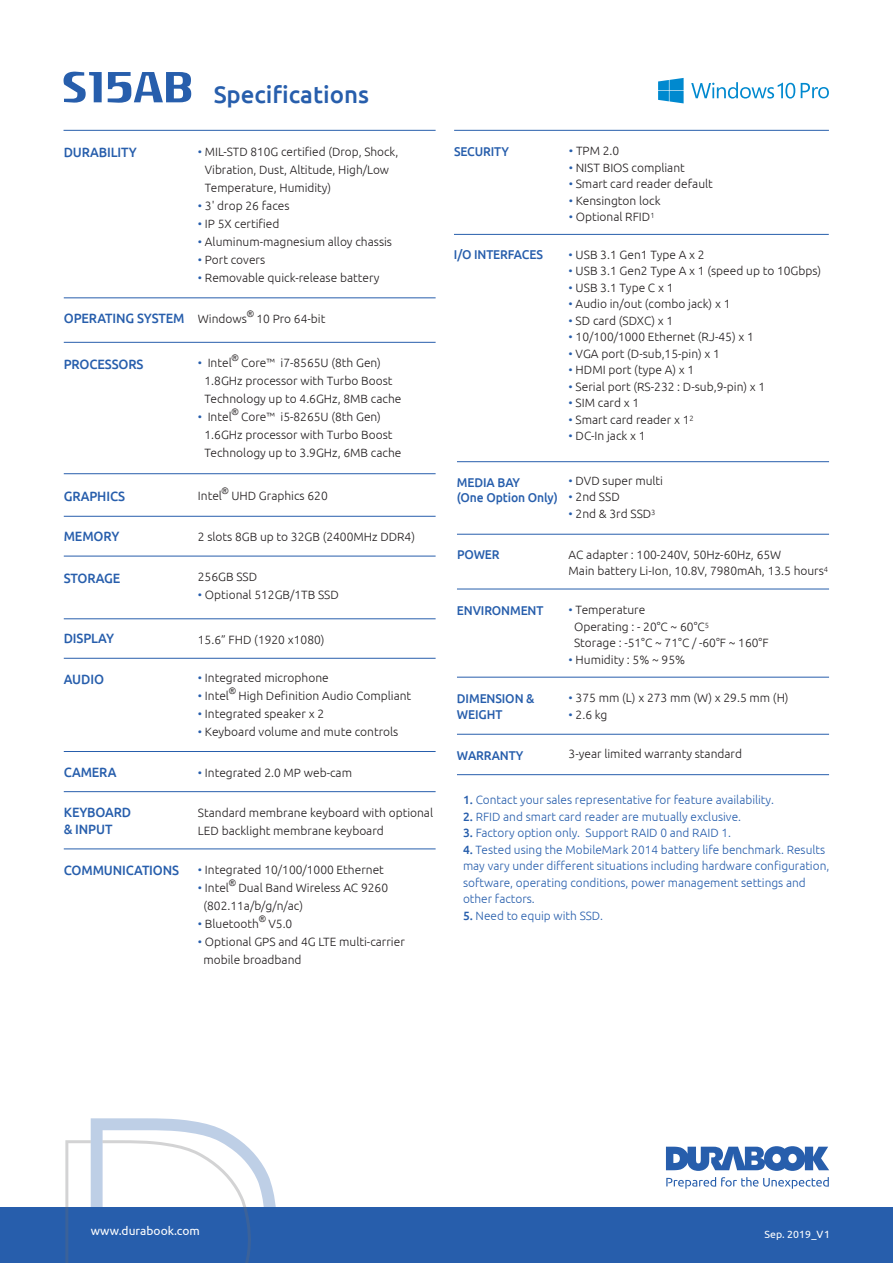
<style>
.page{position:relative;width:893px;height:1263px;background:#fff}
.page>*{position:absolute;margin:0;border:0;box-sizing:border-box;transform-origin:0 0}
.t1{font:500 24px "Ubuntu";color:#275eac}
.t2{font:500 13.5px/16.5px "Ubuntu";letter-spacing:-.01em;color:#275eac;scale:.95 1}
.t3{font:500 12.75px/15px "Ubuntu";letter-spacing:-.01em;color:#275eac;scale:.95 1}
.t4{font:300 12px/18px "Ubuntu";color:#231f20}
.t5{font:300 12px/16.5px "Ubuntu";color:#275eac}
.t6{font:12px "Ubuntu";color:#fff}
.t7{font:10.5px "Ubuntu";color:#fff}
.t8{font:9px "Arial";color:#231f20}
.s1{color:#275eac}
.s2{font-weight:300;font-size:12px;color:#231f20}
.s3{font-weight:500}
</style>
<div class="page">
<svg style="left:666px;top:1146px;width:163px;height:25px"></svg>
<svg style="left:666px;top:1177px;width:163px;height:12px"></svg>
<svg style="left:801px;top:83px;width:28px;height:15px"></svg>
<svg style="left:658px;top:78px;width:26px;height:25px"></svg>
<svg style="left:691px;top:82px;width:104px;height:17px"></svg>
<hr style="left:64px;top:130px;width:372px;height:1px;background:#275eac">
<hr style="left:64px;top:298px;width:372px;height:1px;background:#275eac">
<hr style="left:64px;top:473px;width:372px;height:1px;background:#275eac">
<hr style="left:64px;top:516px;width:372px;height:1px;background:#275eac">
<hr style="left:64px;top:618px;width:372px;height:1px;background:#275eac">
<hr style="left:64px;top:658px;width:372px;height:1px;background:#275eac">
<hr style="left:64px;top:751px;width:372px;height:1px;background:#275eac">
<hr style="left:64px;top:342px;width:372px;height:1px;background:#275eac">
<div style="left:0;top:1208px;width:893px;height:55px;background:#275eac"></div>
<hr style="left:454px;top:234px;width:375px;height:1px;background:#275eac">
<hr style="left:457px;top:461px;width:372px;height:1px;background:#275eac">
<hr style="left:457px;top:534px;width:372px;height:1px;background:#275eac">
<hr style="left:457px;top:589px;width:372px;height:1px;background:#275eac">
<hr style="left:457px;top:677px;width:372px;height:1px;background:#275eac">
<hr style="left:457px;top:734px;width:372px;height:1px;background:#275eac">
<hr style="left:457px;top:774px;width:372px;height:1px;background:#275eac">
<hr style="left:64px;top:849px;width:372px;height:1px;background:#275eac">
<hr style="left:454px;top:130px;width:375px;height:1px;background:#275eac">
<hr style="left:64px;top:556px;width:372px;height:1px;background:#275eac">
<hr style="left:64px;top:791px;width:372px;height:1px;background:#275eac">
<svg style="left:64px;top:72px;width:38px;height:31px"></svg>
<svg style="left:108px;top:72px;width:83px;height:31px"></svg>
<svg style="left:65px;top:1118px;width:211px;height:145px"></svg>
<p class="t2" style="left:64px;top:143px;width:78px">DURABILITY</p>
<h1 class="t1" style="left:214px;top:79px;width:157px">Specifications</h1>
<p class="t4" style="left:205px;top:142px;width:195px;text-indent:-7px"><span class="s1">•</span> MIL-STD 810G certified (Drop, Shock,<br>Vibration, Dust, Altitude, High/Low<br>Temperature, Humidity)</p>
<p class="t4" style="left:198px;top:196px;width:93px"><span class="s1">•</span> 3' drop 26 faces</p>
<p class="t4" style="left:198px;top:214px;width:83px"><span class="s1">•</span> IP 5X certified</p>
<p class="t4" style="left:198px;top:232px;width:196px"><span class="s1">•</span> Aluminum-magnesium alloy chassis</p>
<p class="t4" style="left:198px;top:250px;width:69px"><span class="s1">•</span> Port covers</p>
<p class="t4" style="left:198px;top:268px;width:183px"><span class="s1">•</span> Removable quick-release battery</p>
<p class="t2" style="left:64px;top:309px;width:194px">OPERATING SYSTEM <span class="s2">Windows</span></p>
<p class="t8" style="left:247px;top:307px;width:8px">®</p>
<p class="t4" style="left:256px;top:309px;width:70px">10 Pro 64-bit</p>
<p class="t2" style="left:64px;top:355px;width:85px">PROCESSORS</p>
<p class="t4" style="left:198px;top:354px;width:35px"><span class="s1">•</span> Intel</p>
<p class="t8" style="left:232px;top:352px;width:8px">®</p>
<p class="t4" style="left:204px;top:354px;width:198px;text-indent:37px">Core™ i7-8565U (8th Gen)<br>1.8GHz processor with Turbo Boost<br>Technology up to 4.6GHz, 8MB cache</p>
<p class="t4" style="left:198px;top:408px;width:35px"><span class="s1">•</span> Intel</p>
<p class="t8" style="left:232px;top:406px;width:8px">®</p>
<p class="t4" style="left:204px;top:408px;width:198px;text-indent:37px">Core™ i5-8265U (8th Gen)<br>1.6GHz processor with Turbo Boost<br>Technology up to 3.9GHz, 6MB cache</p>
<p class="t2" style="left:64px;top:488px;width:66px">GRAPHICS</p>
<p class="t4" style="left:198px;top:487px;width:26px">Intel</p>
<p class="t8" style="left:222px;top:485px;width:8px">®</p>
<p class="t4" style="left:231px;top:487px;width:98px">UHD Graphics 620</p>
<p class="t2" style="left:64px;top:527px;width:60px">MEMORY</p>
<p class="t4" style="left:198px;top:528px;width:219px">2 slots 8GB up to 32GB (2400MHz DDR4)</p>
<p class="t2" style="left:64px;top:570px;width:61px">STORAGE</p>
<p class="t4" style="left:198px;top:568px;width:61px">256GB SSD</p>
<p class="t4" style="left:198px;top:586px;width:142px"><span class="s1">•</span> Optional 512GB/1TB SSD</p>
<p class="t2" style="left:64px;top:630px;width:54px">DISPLAY</p>
<p class="t4" style="left:198px;top:630px;width:128px">15.6” FHD (1920 x1080)</p>
<p class="t2" style="left:64px;top:670px;width:44px">AUDIO</p>
<p class="t4" style="left:198px;top:668px;width:132px"><span class="s1">•</span> Integrated microphone</p>
<p class="t4" style="left:198px;top:686px;width:33px"><span class="s1">•</span> Intel</p>
<p class="t8" style="left:229px;top:685px;width:8px">®</p>
<p class="t4" style="left:238px;top:686px;width:174px">High Definition Audio Compliant</p>
<p class="t4" style="left:198px;top:704px;width:128px"><span class="s1">•</span> Integrated speaker x 2</p>
<p class="t4" style="left:198px;top:722px;width:202px"><span class="s1">•</span> Keyboard volume and mute controls</p>
<p class="t4" style="left:198px;top:763px;width:156px"><span class="s1">•</span> Integrated 2.0 MP web-cam</p>
<p class="t2" style="left:64px;top:763px;width:57px">CAMERA</p>
<p class="t2" style="left:64px;top:804px;width:73px">KEYBOARD &amp; INPUT</p>
<p class="t4" style="left:198px;top:803px;width:237px">Standard membrane keyboard with optional<br>LED backlight membrane keyboard</p>
<p class="t2" style="left:64px;top:861px;width:123px">COMMUNICATIONS</p>
<p class="t4" style="left:198px;top:860px;width:188px"><span class="s1">•</span> Integrated 10/100/1000 Ethernet</p>
<p class="t4" style="left:198px;top:878px;width:33px"><span class="s1">•</span> Intel</p>
<p class="t8" style="left:229px;top:877px;width:8px">®</p>
<p class="t4" style="left:203px;top:878px;width:186px;text-indent:35px">Dual Band Wireless AC 9260 (802.11a/b/g/n/ac)</p>
<p class="t4" style="left:198px;top:914px;width:63px"><span class="s1">•</span> Bluetooth</p>
<p class="t8" style="left:259px;top:913px;width:8px">®</p>
<p class="t4" style="left:268px;top:914px;width:25px">V5.0</p>
<p class="t4" style="left:203px;top:932px;width:203px;text-indent:-6px"><span class="s1">•</span> Optional GPS and 4G LTE multi-carrier mobile broadband</p>
<p class="t3" style="left:454px;top:144px;width:59px">SECURITY</p>
<p class="t4" style="left:569px;top:142px;width:52px"><span class="s1">•</span> TPM 2.0</p>
<p class="t4" style="left:569px;top:158px;width:118px"><span class="s1">•</span> NIST BIOS compliant</p>
<p class="t4" style="left:569px;top:175px;width:146px"><span class="s1">•</span> Smart card reader default</p>
<p class="t4" style="left:569px;top:191px;width:93px"><span class="s1">•</span> Kensington lock</p>
<p class="t4" style="left:569px;top:208px;width:87px"><span class="s1">•</span> Optional RFID<sup>1</sup></p>
<p class="t3" style="left:454px;top:247px;width:95px">I/O INTERFACES</p>
<p class="t4" style="left:569px;top:245px;width:138px"><span class="s1">•</span> USB 3.1 Gen1 Type A x 2</p>
<p class="t4" style="left:569px;top:262px;width:254px"><span class="s1">•</span> USB 3.1 Gen2 Type A x 1 (speed up to 10Gbps)</p>
<p class="t4" style="left:569px;top:278px;width:106px"><span class="s1">•</span> USB 3.1 Type C x 1</p>
<p class="t4" style="left:569px;top:295px;width:163px"><span class="s1">•</span> Audio in/out (combo jack) x 1</p>
<p class="t4" style="left:569px;top:311px;width:106px"><span class="s1">•</span> SD card (SDXC) x 1</p>
<p class="t4" style="left:569px;top:328px;width:187px"><span class="s1">•</span> 10/100/1000 Ethernet (RJ-45) x 1</p>
<p class="t4" style="left:569px;top:344px;width:153px"><span class="s1">•</span> VGA port (D-sub,15-pin) x 1</p>
<p class="t4" style="left:569px;top:361px;width:127px"><span class="s1">•</span> HDMI port (type A) x 1</p>
<p class="t4" style="left:569px;top:377px;width:198px"><span class="s1">•</span> Serial port (RS-232 : D-sub,9-pin) x 1</p>
<p class="t4" style="left:569px;top:394px;width:72px"><span class="s1">•</span> SIM card x 1</p>
<p class="t4" style="left:569px;top:410px;width:127px"><span class="s1">•</span> Smart card reader x 1<sup>2</sup></p>
<p class="t4" style="left:569px;top:427px;width:79px"><span class="s1">•</span> DC-In jack x 1</p>
<p class="t3" style="left:457px;top:474px;width:108px">MEDIA BAY<br>(One Option Only)</p>
<p class="t4" style="left:569px;top:471px;width:96px"><span class="s1">•</span> DVD super multi</p>
<p class="t4" style="left:569px;top:488px;width:53px"><span class="s1">•</span> 2nd SSD</p>
<p class="t4" style="left:569px;top:504px;width:88px"><span class="s1">•</span> 2nd &amp; 3rd SSD<sup>3</sup></p>
<p class="t3" style="left:457px;top:547px;width:46px">POWER</p>
<p class="t3" style="left:457px;top:602px;width:93px">ENVIRONMENT</p>
<p class="t4" style="left:569px;top:546px;width:261px;line-height:16.5px">AC adapter : 100-240V, 50Hz-60Hz, 65W<br>Main battery Li-Ion, 10.8V, 7980mAh, 13.5 hours<sup>4</sup></p>
<p class="t4" style="left:574px;top:601px;width:196px;line-height:16.5px;text-indent:-5px"><span class="s1">•</span> Temperature<br>Operating : - 20°C ~ 60°C<sup>5<br></sup>Storage : -51°C ~ 71°C / -60°F ~ 160°F</p>
<p class="t4" style="left:569px;top:650px;width:118px"><span class="s1">•</span> Humidity : 5% ~ 95%</p>
<p class="t3" style="left:457px;top:689px;width:83px;line-height:16.5px">DIMENSION &amp;<br>WEIGHT</p>
<p class="t4" style="left:569px;top:689px;width:222px"><span class="s1">•</span> 375 mm (L) x 273 mm (W) x 29.5 mm (H)</p>
<p class="t4" style="left:569px;top:705px;width:40px"><span class="s1">•</span> 2.6 kg</p>
<p class="t3" style="left:457px;top:747px;width:72px">WARRANTY</p>
<p class="t4" style="left:569px;top:744px;width:175px">3-year limited warranty standard</p>
<p class="t5" style="left:463px;top:791px;width:312px"><span class="s3">1.</span> Contact your sales representative for feature availability.</p>
<p class="t5" style="left:463px;top:808px;width:280px"><span class="s3">2.</span> RFID and smart card reader are mutually exclusive.</p>
<p class="t5" style="left:463px;top:824px;width:270px"><span class="s3">3.</span> Factory option only. Support RAID 0 and RAID 1.</p>
<p class="t5" style="left:463px;top:841px;width:368px"><span class="s3">4.</span> Tested using the MobileMark 2014 battery life benchmark. Results may vary under different situations including hardware configuration, software, operating conditions, power management settings and other factors.</p>
<p class="t5" style="left:463px;top:907px;width:141px"><span class="s3">5.</span> Need to equip with SSD.</p>
<p class="t6" style="left:91px;top:1224px;width:111px">www.durabook.com</p>
<p class="t7" style="left:765px;top:1228px;width:67px">Sep. 2019_V1</p>
</div>
